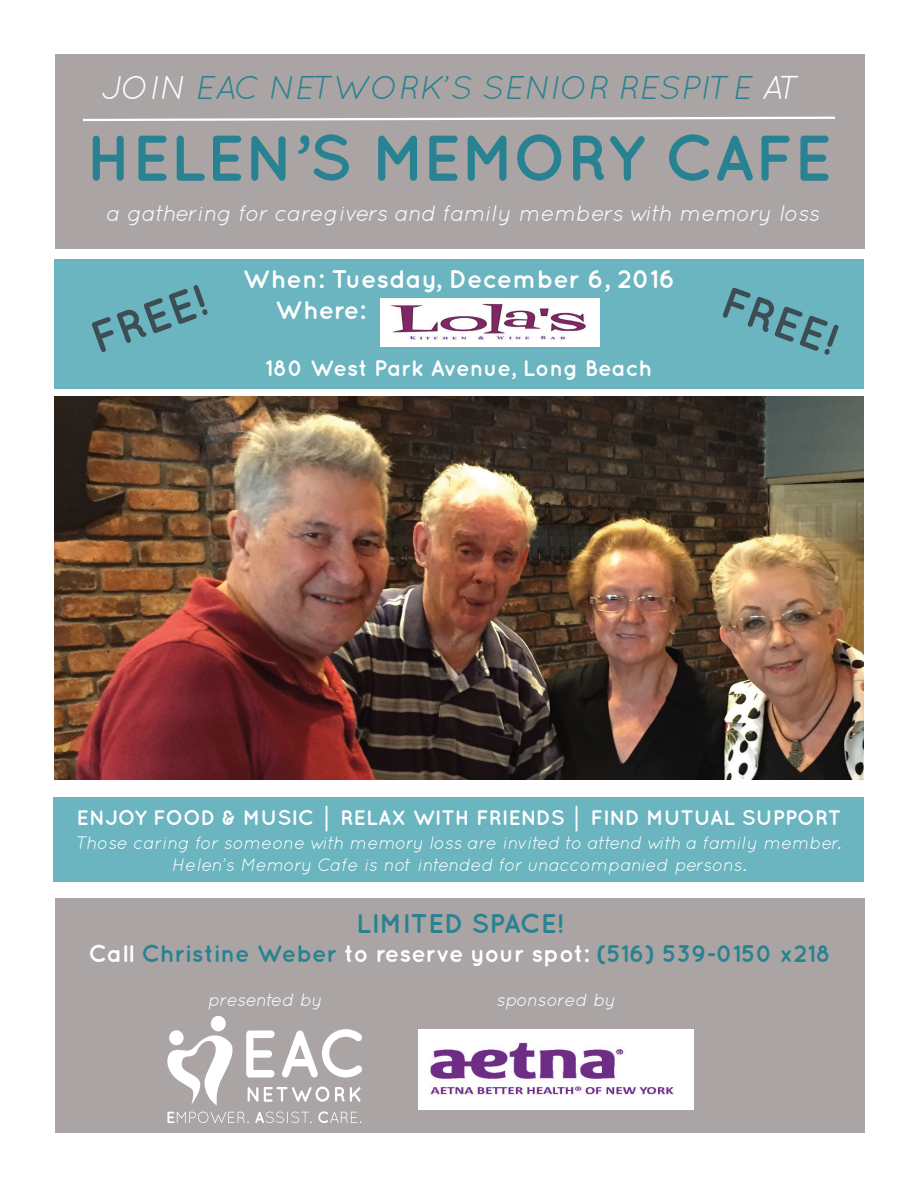
<style>
.page{position:relative;width:918px;height:1188px;background:#fff}
.page>*{position:absolute;margin:0;border:0;box-sizing:border-box;transform-origin:0 0}
.t1{font:700 64.5px "Quicksand";color:#298291}
.t2{font:700 45px "Quicksand";color:#3d4d54}
.t3{font:italic 33px "Quicksand";color:#298291}
.t4{font:700 27px "Quicksand";color:#298291}
.t5{font:700 25.5px/30.6px "Quicksand";color:#fff}
.t6{font:700 24px "Quicksand";color:#298291}
.t7{font:italic 22.5px "Quicksand";color:#fff}
.t8{font:700 22.5px "Quicksand";color:#fff}
.t9{font:700 21px "Quicksand";color:#fff}
.t10{font:italic 18px/21.6px "Quicksand";color:#fff;text-align:center}
.s1{color:#fff}
.s2{font-family:"Arial";font-weight:900}
</style>
<div class="page">
<div style="left:55px;top:55px;width:810px;height:194px;background:#aaa5a4"></div>
<div style="left:55px;top:898px;width:810px;height:235px;background:#aaa5a4"></div>
<svg style="left:83px;top:116px;width:752px;height:5px"></svg>
<div style="left:54px;top:798px;width:810px;height:84px;background:#6ab5c0"></div>
<svg style="left:167px;top:1035px;width:66px;height:71px"></svg>
<div style="left:211px;top:1016px;width:15px;height:15px;background:#fff;border-radius:50%"></div>
<div style="left:169px;top:1030px;width:15px;height:15px;background:#fff;border-radius:50%"></div>
<svg style="left:246px;top:1030px;width:29px;height:48px"></svg>
<svg style="left:282px;top:1029px;width:80px;height:49px"></svg>
<svg style="left:248px;top:1087px;width:10px;height:15px"></svg>
<svg style="left:264px;top:1087px;width:65px;height:15px"></svg>
<svg style="left:335px;top:1087px;width:26px;height:15px"></svg>
<svg style="left:167px;top:1112px;width:82px;height:11px"></svg>
<svg style="left:255px;top:1112px;width:57px;height:11px"></svg>
<svg style="left:318px;top:1111px;width:43px;height:12px"></svg>
<div style="left:54px;top:259px;width:810px;height:130px;background:#6ab5c0"></div>
<img style="left:54px;top:396px;width:810px;height:383px">
<img style="left:380px;top:298px;width:219px;height:49px">
<img style="left:418px;top:1030px;width:276px;height:79px">
<h3 class="t3" style="left:101px;top:68px;width:701px"><span class="s1">JOIN</span> EAC NETWORK’S SENIOR RESPITE <span class="s1">AT</span></h3>
<h1 class="t1" style="left:86px;top:119px;width:748px">HELEN’S MEMORY CAFE</h1>
<p class="t7" style="left:106px;top:200px;width:715px">a gathering for caregivers and family members with memory loss</p>
<h3 class="t5" style="left:275px;top:263px;width:402px;text-indent:-32px">When: Tuesday, December 6, 2016<br>Where:</h3>
<h2 class="t2" style="left:83px;top:314px;width:122px;rotate:-20deg">FREE!</h2>
<h2 class="t2" style="left:732px;top:275px;width:122px;rotate:20deg">FREE!</h2>
<p class="t8" style="left:266px;top:355px;width:388px">180 West Park Avenue, Long Beach</p>
<p class="t9" style="left:77px;top:805px;width:766px">ENJOY FOOD &amp; MUSIC <span class="s2">│</span> RELAX WITH FRIENDS <span class="s2">│</span> FIND MUTUAL SUPPORT</p>
<p class="t10" style="left:77px;top:832px;width:766px">Those caring for someone with memory loss are invited to attend with a family member.<br>Helen’s Memory Cafe is not intended for unaccompanied persons.</p>
<h3 class="t4" style="left:356px;top:908px;width:209px">LIMITED SPACE!</h3>
<h3 class="t6" style="left:89px;top:939px;width:744px"><span class="s1">Call</span> Christine Weber <span class="s1">to reserve your spot:</span> (516) 539-0150 x218</h3>
<p class="t10" style="left:207px;top:988px;width:117px">presented by</p>
<p class="t10" style="left:497px;top:988px;width:121px">sponsored by</p>
</div>
